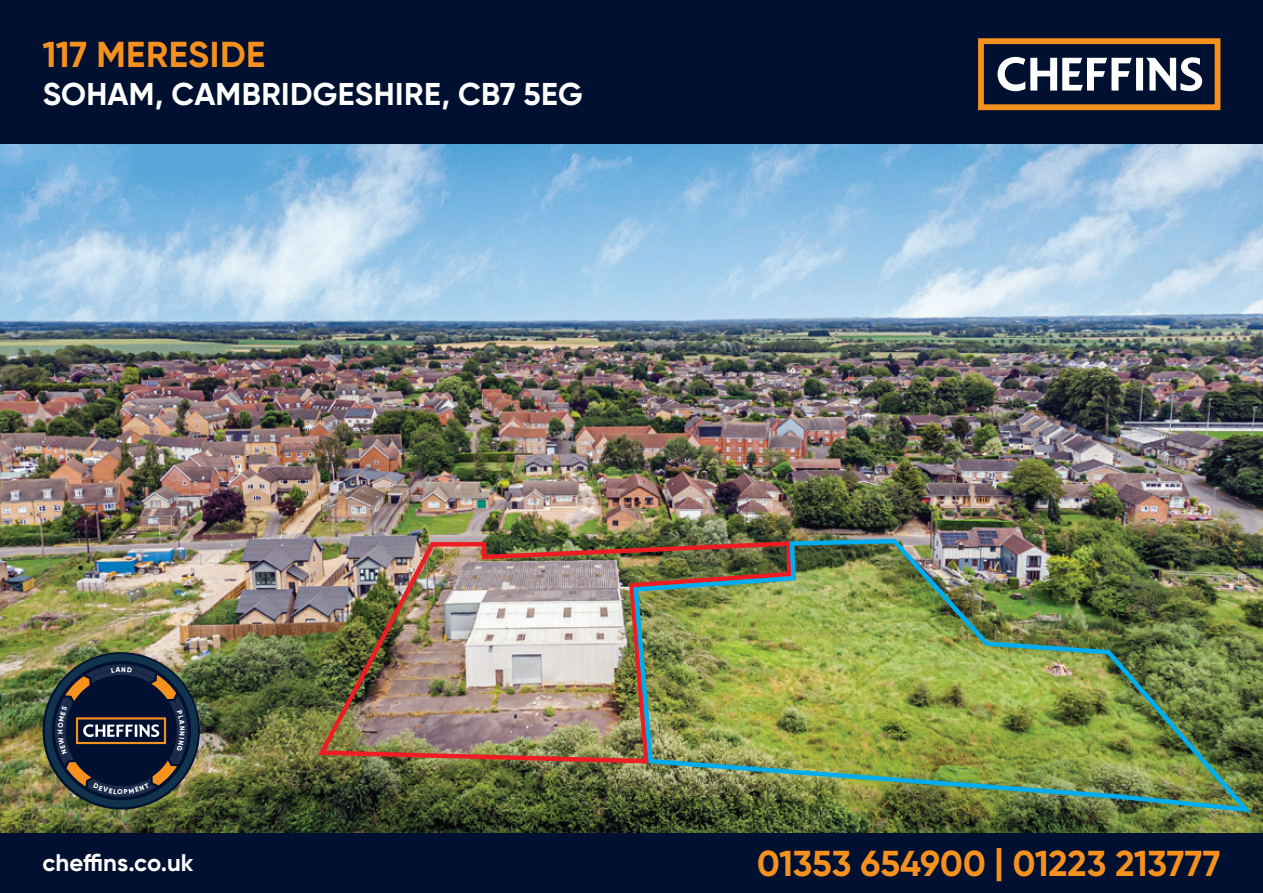
<style>
.page{position:relative;width:1263px;height:893px;background:#fff}
.page>*{position:absolute;margin:0;border:0;box-sizing:border-box;transform-origin:0 0}
._03_Web_Address{font:700 36px "Gilroy";letter-spacing:-.005em;color:#f6911e}
._01_Property_Name{font:700 36px "Gilroy";letter-spacing:.015em;color:#f6911e}
._02_Location{font:700 31.5px "Gilroy";letter-spacing:.01em;color:#fff}
._03_Web_Address-2{font:700 24px "Gilroy";color:#fff}
</style>
<div class="page">
<div style="left:0;top:0;width:1263px;height:145px;background:#001030"></div>
<svg style="left:978px;top:38px;width:242px;height:72px"></svg>
<img style="left:0;top:145px;width:1263px;height:688px">
<div style="left:0;top:833px;width:1263px;height:60px;background:#001030"></div>
<img style="left:314px;top:539px;width:317px;height:227px">
<img style="left:631px;top:537px;width:626px;height:278px">
<img style="left:45px;top:654px;width:153px;height:153px">
<p class="_01_Property_Name" style="left:43px;top:32px;width:224px">117 MERESIDE</p>
<p class="_02_Location" style="left:43px;top:74px;width:542px">SOHAM, CAMBRIDGESHIRE, CB7 5EG</p>
<p class="_03_Web_Address-2" style="left:43px;top:848px;width:153px">cheffins.co.uk</p>
<p class="_03_Web_Address" style="left:757px;top:840px;width:465px">01353 654900 | 01223 213777</p>
</div>
